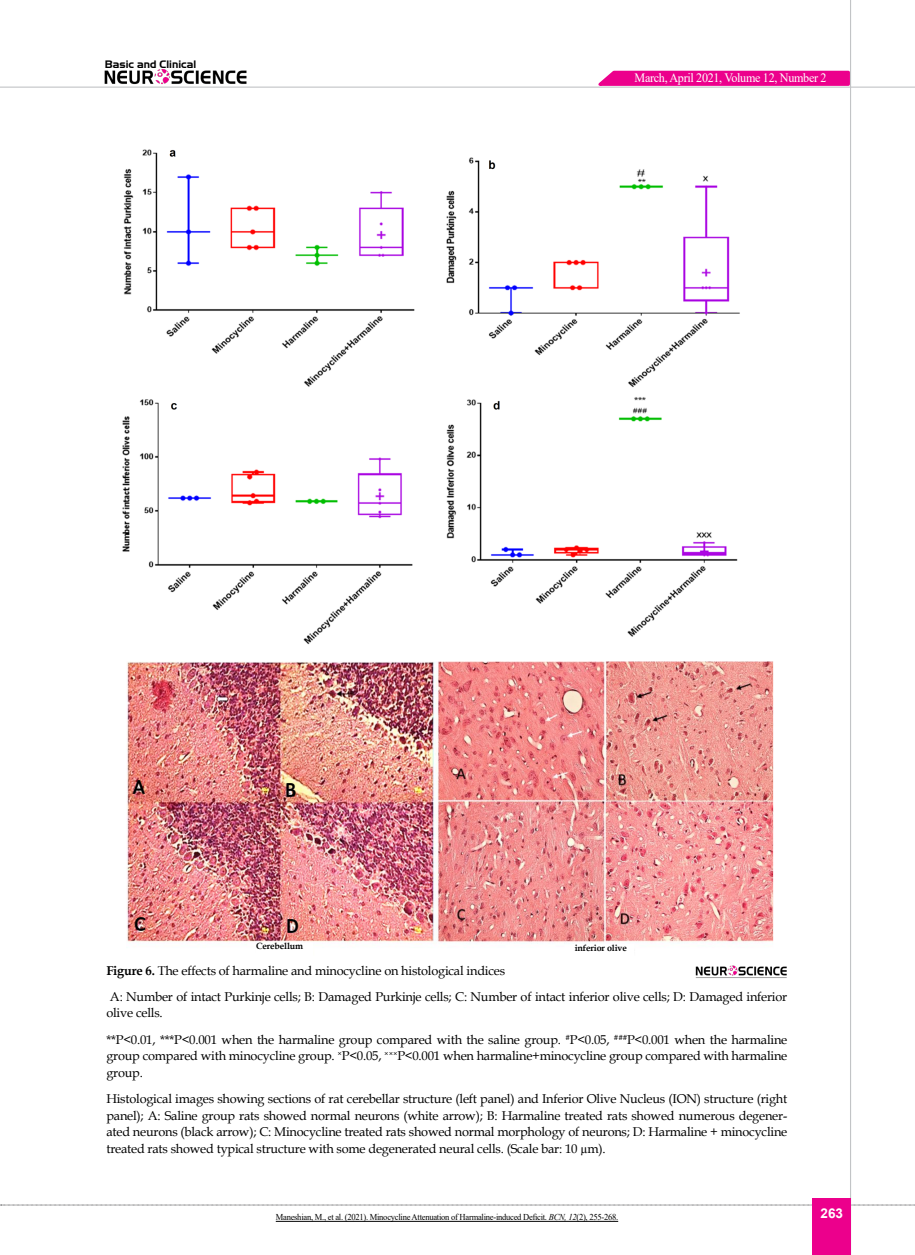
<style>
.page{position:relative;width:915px;height:1255px;background:#fff}
.page>*{position:absolute;margin:0;border:0;box-sizing:border-box;transform-origin:0 0}
.t1{font:35.25px "Calibri";color:#000}
.t2{font:700 13.5px "Arial";color:#fff}
.t3{font:12.75px/16.5px "Book Antiqua";letter-spacing:-.015em;color:#000}
.t4{font:12.75px "Times New Roman";letter-spacing:-.025em;color:#fff;scale:.95 1}
.t5{font:10.5px "Aero";color:#000}
.t6{font:9px "Times New Roman";letter-spacing:-.03em;color:#000;scale:.95 1}
.t7{font:700 9px "Book Antiqua";letter-spacing:-.015em;color:#000}
.s1{font-weight:700}
.s2{font-style:italic}
</style>
<div class="page">
<svg style="left:1px;top:1204px;width:914px;height:1px"></svg>
<hr style="left:849px;top:0;width:1px;height:1254px;background:#c2c4c6">
<hr style="left:0;top:87px;width:914px;height:1px;background:#c2c4c6">
<img style="left:104px;top:69px;width:143px;height:16px">
<div style="left:812px;top:1198px;width:38px;height:56px;background:#ec008c"></div>
<svg style="left:591px;top:69px;width:260px;height:18px;background:#ee32a2"></svg>
<img style="left:695px;top:965px;width:92px;height:13px">
<img style="left:122px;top:149px;width:650px;height:795px">
<div style="left:256px;top:942px;width:56px;height:15px;background:#fff"></div>
<hr style="left:276px;top:1220px;width:342px;height:1px;background:#000">
<p class="t5" style="left:105px;top:58px;width:93px">Basic and Clinical</p>
<p class="t4" style="left:634px;top:69px;width:203px">March, April 2021, Volume 12, Number 2</p>
<h1 class="t1" style="left:132px;top:769px;width:15px">A</h1>
<h1 class="t1" style="left:133px;top:906px;width:15px">C</h1>
<h1 class="t1" style="left:284px;top:772px;width:14px">B</h1>
<h1 class="t1" style="left:285px;top:909px;width:16px">D</h1>
<p class="t7" style="left:256px;top:939px;width:48px">Cerebellum</p>
<p class="t7" style="left:574px;top:941px;width:54px">inferior olive</p>
<p class="t3" style="left:106px;top:956px;width:682px;line-height:26.2px"><span class="s1">Figure 6.</span> The effects of harmaline and minocycline on histological indices<br>A: Number of intact Purkinje cells; B: Damaged Purkinje cells; C: Number of intact inferior olive cells; D: Damaged inferior</p>
<p class="t3" style="left:106px;top:999px;width:682px;line-height:26.2px">olive cells.<br>**P&lt;0.01, ***P&lt;0.001 when the harmaline group compared with the saline group. <sup>#</sup>P&lt;0.05, <sup>###</sup>P&lt;0.001 when the harmaline</p>
<p class="t3" style="left:106px;top:1047px;width:682px">group compared with minocycline group. <sup>×</sup>P&lt;0.05, <sup>×××</sup>P&lt;0.001 when harmaline+minocycline group compared with harmaline group.</p>
<p class="t3" style="left:106px;top:1090px;width:682px;text-align:justify">Histological images showing sections of rat cerebellar structure (left panel) and Inferior Olive Nucleus (ION) structure (right panel); A: Saline group rats showed normal neurons (white arrow); B: Harmaline treated rats showed numerous degener&shy;ated neurons (black arrow); C: Minocycline treated rats showed normal morphology of neurons; D: Harmaline + minocycline treated rats showed typical structure with some degenerated neural cells. (Scale bar: 10 µm).</p>
<p class="t6" style="left:276px;top:1210px;width:362px">Maneshian, M., et al. (2021). Minocycline Attenuation of Harmaline-induced Deficit. <span class="s2">BCN, 12</span>(2), 255-268.</p>
<p class="t2" style="left:820px;top:1203px;width:24px">263</p>
</div>
